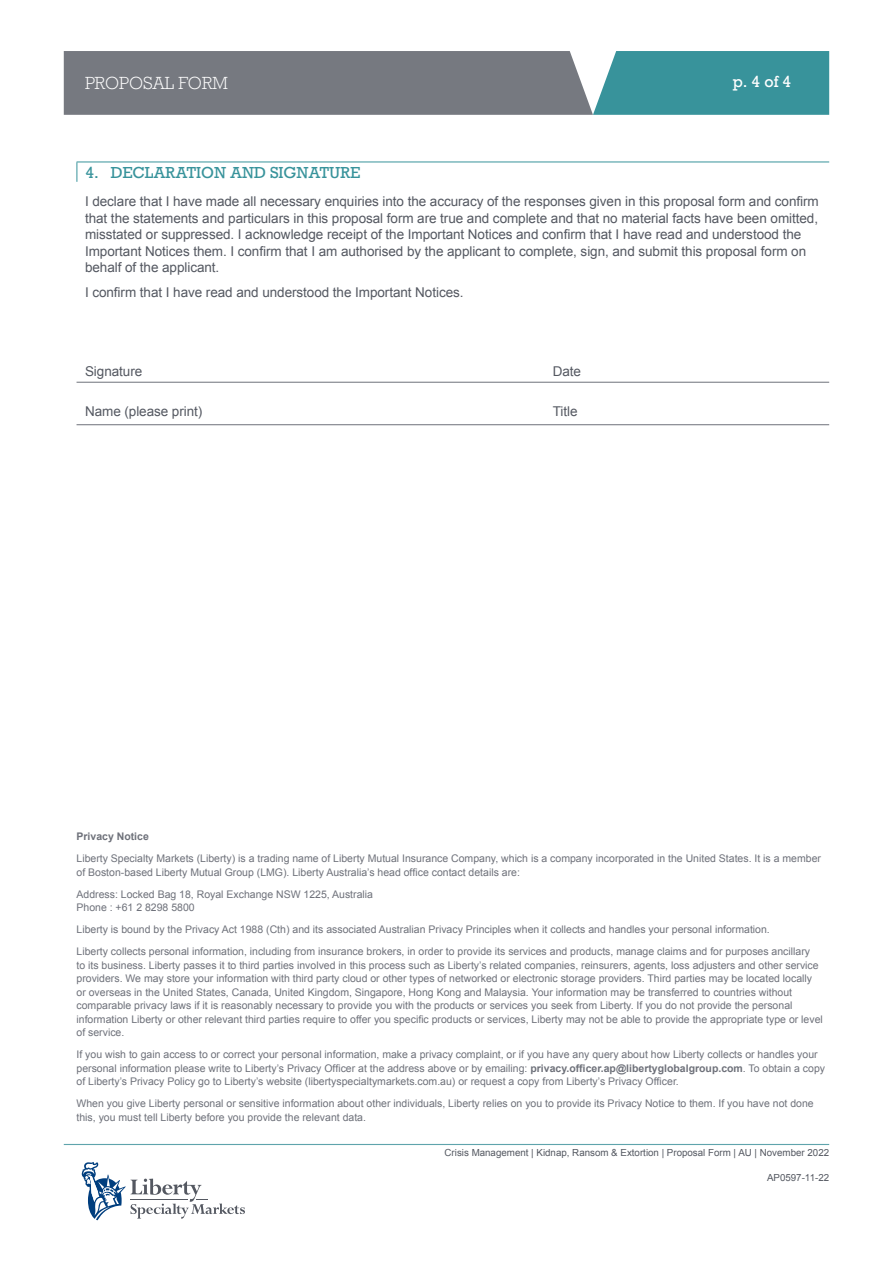
<style>
.page{position:relative;width:893px;height:1263px;background:#fff}
.page>*{position:absolute;margin:0;border:0;box-sizing:border-box;transform-origin:0 0}
.t1{font:300 18px "Rockwell Std";color:#fff}
.t2{font:15px "Rockwell";letter-spacing:-.005em;color:#38939b}
.t3{font:15px "Rockwell";color:#fff}
.t4{font:13.5px/16.5px "Arial";letter-spacing:-.005em;color:#545861}
.t5{font:10.5px/13.5px "Arial";color:#6e717a}
.t6{font:700 10.5px "Arial";color:#6e717a}
.t7{font:9.75px "Arial";color:#545861}
.s1{font-weight:700}
</style>
<div class="page">
<svg style="left:64px;top:51px;width:765px;height:64px;background:#68858c"></svg>
<hr style="left:64px;top:1144px;width:765px;height:1px;background:#5fa4ac">
<svg style="left:82px;top:1162px;width:163px;height:58px"></svg>
<hr style="left:77px;top:162px;width:752px;height:1px;background:#38939b">
<svg style="left:77px;top:162px;width:1px;height:20px"></svg>
<hr style="left:77px;top:382px;width:752px;height:1px;background:#6e717a">
<hr style="left:77px;top:424px;width:752px;height:1px;background:#6e717a">
<h1 class="t1" style="left:85px;top:73px;width:144px">PROPOSAL FORM</h1>
<h2 class="t3" style="left:733px;top:72px;width:60px">p. 4 of 4</h2>
<h2 class="t2" style="left:85px;top:163px;width:276px">4. DECLARATION AND SIGNATURE</h2>
<p class="t4" style="left:85px;top:193px;width:735px">I declare that I have made all necessary enquiries into the accuracy of the responses given in this proposal form and confirm that the statements and particulars in this proposal form are true and complete and that no material facts have been omitted, misstated or suppressed. I acknowledge receipt of the Important Notices and confirm that I have read and understood the Important Notices them. I confirm that I am authorised by the applicant to complete, sign, and submit this proposal form on behalf of the applicant.</p>
<p class="t4" style="left:85px;top:284px;width:380px">I confirm that I have read and understood the Important Notices.</p>
<p class="t4" style="left:85px;top:363px;width:59px">Signature</p>
<p class="t4" style="left:553px;top:363px;width:30px">Date</p>
<p class="t4" style="left:85px;top:403px;width:119px">Name (please print)</p>
<p class="t4" style="left:553px;top:403px;width:26px">Title</p>
<p class="t6" style="left:77px;top:829px;width:74px">Privacy Notice</p>
<p class="t5" style="left:77px;top:852px;width:746px">Liberty Specialty Markets (Liberty) is a trading name of Liberty Mutual Insurance Company, which is a company incorporated in the United States. It is a member of Boston-based Liberty Mutual Group (LMG). Liberty Australia’s head office contact details are:</p>
<p class="t5" style="left:77px;top:887px;width:298px">Address: Locked Bag 18, Royal Exchange NSW 1225, Australia<br>Phone : +61 2 8298 5800</p>
<p class="t5" style="left:77px;top:918px;width:735px;line-height:22px">Liberty is bound by the Privacy Act 1988 (Cth) and its associated Australian Privacy Principles when it collects and handles your personal information.<br>Liberty collects personal information, including from insurance brokers, in order to provide its services and products, manage claims and for purposes ancillary</p>
<p class="t5" style="left:77px;top:958px;width:748px">to its business. Liberty passes it to third parties involved in this process such as Liberty’s related companies, reinsurers, agents, loss adjusters and other service providers. We may store your information with third party cloud or other types of networked or electronic storage providers. Third parties may be located locally or overseas in the United States, Canada, United Kingdom, Singapore, Hong Kong and Malaysia. Your information may be transferred to countries without comparable privacy laws if it is reasonably necessary to provide you with the products or services you seek from Liberty. If you do not provide the personal information Liberty or other relevant third parties require to offer you specific products or services, Liberty may not be able to provide the appropriate type or level of service.</p>
<p class="t5" style="left:77px;top:1048px;width:750px">If you wish to gain access to or correct your personal information, make a privacy complaint, or if you have any query about how Liberty collects or handles your personal information please write to Liberty’s Privacy Officer at the address above or by emailing: <span class="s1">privacy.officer.ap@libertyglobalgroup.com</span>. To obtain a copy of Liberty’s Privacy Policy go to Liberty’s website (libertyspecialtymarkets.com.au) or request a copy from Liberty’s Privacy Officer.</p>
<p class="t5" style="left:77px;top:1097px;width:739px">When you give Liberty personal or sensitive information about other individuals, Liberty relies on you to provide its Privacy Notice to them. If you have not done this, you must tell Liberty before you provide the relevant data.</p>
<p class="t7" style="left:445px;top:1146px;width:386px">Crisis Management | Kidnap, Ransom &amp; Extortion | Proposal Form | AU | November 2022</p>
<p class="t7" style="left:767px;top:1171px;width:64px">AP0597-11-22</p>
</div>
